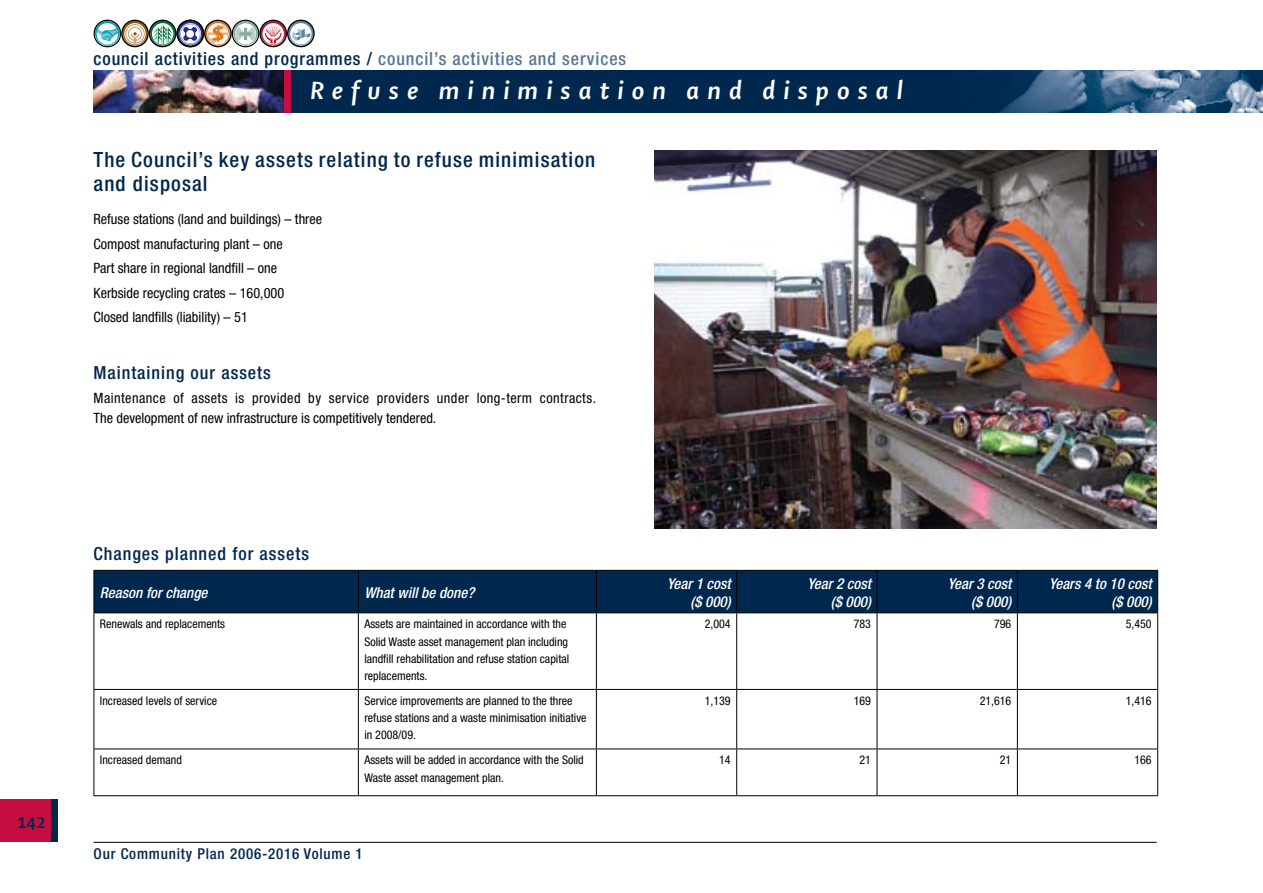
<style>
.page{position:relative;width:1263px;height:893px;background:#fff}
.page>*{position:absolute;margin:0;border:0;box-sizing:border-box;transform-origin:0 0}
.t1{font:27px "Shaker RBI";letter-spacing:.3em;color:#fff}
.t2{font:500 condensed 21px/24px "Helvetica Neue";letter-spacing:.055em;color:#00274e}
.t3{font:500 condensed 18px "Helvetica Neue";letter-spacing:.05em;color:#00274e}
.t4{font:18px "Shaker RB";color:#00274e}
.t5{font:italic 500 condensed 15px/18px "Helvetica Neue";color:#fff;text-align:right}
.t6{font:500 condensed 15px "Helvetica Neue";letter-spacing:.055em;color:#00274e}
.t7{font:condensed 14.25px/24.5px "Helvetica Neue";color:#000}
.t8{font:condensed 14.25px/20.2px "Helvetica Neue";letter-spacing:.03em;color:#000}
.t9{font:condensed 12px/17.2px "Helvetica Neue";color:#000}
.s1{color:#55779a}
</style>
<div class="page">
<div style="left:291px;top:70px;width:972px;height:43px;background:#00274e"></div>
<img style="left:997px;top:70px;width:265px;height:43px">
<img style="left:94px;top:70px;width:191px;height:43px">
<img style="left:94px;top:20px;width:221px;height:27px">
<div style="left:49px;top:799px;width:8px;height:43px;background:#00274e"></div>
<div style="left:0;top:799px;width:51px;height:43px;background:#c40d41"></div>
<hr style="left:94px;top:842px;width:1063px;height:1px;background:#000">
<div style="left:285px;top:70px;width:6px;height:43px;background:#c40d41"></div>
<div style="left:95px;top:571px;width:1062px;height:41px;background:#00274e"></div>
<hr style="left:94px;top:570px;width:264px;height:1px;background:#000">
<hr style="left:94px;top:571px;width:1px;height:41px;background:#000">
<hr style="left:358px;top:570px;width:238px;height:1px;background:#000">
<hr style="left:358px;top:571px;width:1px;height:41px;background:#000">
<hr style="left:596px;top:570px;width:141px;height:1px;background:#000">
<hr style="left:596px;top:571px;width:1px;height:41px;background:#000">
<hr style="left:737px;top:570px;width:140px;height:1px;background:#000">
<hr style="left:736px;top:571px;width:1px;height:41px;background:#000">
<hr style="left:877px;top:570px;width:140px;height:1px;background:#000">
<hr style="left:877px;top:571px;width:1px;height:41px;background:#000">
<hr style="left:1017px;top:570px;width:141px;height:1px;background:#000">
<hr style="left:1017px;top:571px;width:1px;height:41px;background:#000">
<hr style="left:1157px;top:571px;width:1px;height:41px;background:#000">
<hr style="left:94px;top:612px;width:264px;height:1px;background:#000">
<hr style="left:94px;top:613px;width:1px;height:76px;background:#000">
<hr style="left:358px;top:612px;width:238px;height:1px;background:#000">
<hr style="left:358px;top:613px;width:1px;height:76px;background:#000">
<hr style="left:596px;top:612px;width:141px;height:1px;background:#000">
<hr style="left:596px;top:613px;width:1px;height:76px;background:#000">
<hr style="left:737px;top:612px;width:140px;height:1px;background:#000">
<hr style="left:736px;top:613px;width:1px;height:76px;background:#000">
<hr style="left:877px;top:612px;width:140px;height:1px;background:#000">
<hr style="left:877px;top:613px;width:1px;height:76px;background:#000">
<hr style="left:1017px;top:612px;width:141px;height:1px;background:#000">
<hr style="left:1017px;top:613px;width:1px;height:76px;background:#000">
<hr style="left:1157px;top:613px;width:1px;height:76px;background:#000">
<hr style="left:94px;top:689px;width:264px;height:1px;background:#000">
<hr style="left:94px;top:690px;width:1px;height:59px;background:#000">
<hr style="left:358px;top:689px;width:238px;height:1px;background:#000">
<hr style="left:358px;top:690px;width:1px;height:59px;background:#000">
<hr style="left:596px;top:689px;width:141px;height:1px;background:#000">
<hr style="left:596px;top:690px;width:1px;height:59px;background:#000">
<hr style="left:737px;top:689px;width:140px;height:1px;background:#000">
<hr style="left:736px;top:690px;width:1px;height:59px;background:#000">
<hr style="left:877px;top:689px;width:140px;height:1px;background:#000">
<hr style="left:877px;top:690px;width:1px;height:59px;background:#000">
<hr style="left:1017px;top:689px;width:141px;height:1px;background:#000">
<hr style="left:1017px;top:690px;width:1px;height:59px;background:#000">
<hr style="left:1157px;top:690px;width:1px;height:59px;background:#000">
<hr style="left:94px;top:749px;width:264px;height:1px;background:#000">
<hr style="left:94px;top:749px;width:1px;height:46px;background:#000">
<hr style="left:358px;top:749px;width:238px;height:1px;background:#000">
<hr style="left:358px;top:749px;width:1px;height:46px;background:#000">
<hr style="left:596px;top:749px;width:141px;height:1px;background:#000">
<hr style="left:596px;top:749px;width:1px;height:46px;background:#000">
<hr style="left:737px;top:749px;width:140px;height:1px;background:#000">
<hr style="left:736px;top:749px;width:1px;height:46px;background:#000">
<hr style="left:877px;top:749px;width:140px;height:1px;background:#000">
<hr style="left:877px;top:749px;width:1px;height:46px;background:#000">
<hr style="left:1017px;top:749px;width:141px;height:1px;background:#000">
<hr style="left:1017px;top:749px;width:1px;height:46px;background:#000">
<hr style="left:1157px;top:749px;width:1px;height:46px;background:#000">
<hr style="left:94px;top:795px;width:264px;height:1px;background:#000">
<hr style="left:358px;top:795px;width:238px;height:1px;background:#000">
<hr style="left:596px;top:795px;width:141px;height:1px;background:#000">
<hr style="left:737px;top:795px;width:140px;height:1px;background:#000">
<hr style="left:877px;top:795px;width:140px;height:1px;background:#000">
<hr style="left:1017px;top:795px;width:141px;height:1px;background:#000">
<img style="left:655px;top:151px;width:502px;height:377px">
<h3 class="t4" style="left:17px;top:812px;width:30px">142</h3>
<h3 class="t3" style="left:94px;top:48px;width:534px">council activities and programmes / <span class="s1">council’s activities and services</span></h3>
<h1 class="t1" style="left:310px;top:76px;width:594px">Refuse minimisation and disposal</h1>
<h2 class="t2" style="left:94px;top:148px;width:503px">The Council’s key assets relating to refuse minimisation and disposal</h2>
<p class="t7" style="left:94px;top:207px;width:230px">Refuse stations (land and buildings) – three Compost manufacturing plant – one<br>Part share in regional landfill – one Kerbside recycling crates – 160,000<br>Closed landfills (liability) – 51</p>
<h3 class="t3" style="left:94px;top:362px;width:179px">Maintaining our assets</h3>
<p class="t8" style="left:94px;top:388px;width:504px">Maintenance of assets is provided by service providers under long-term contracts.<br>The development of new infrastructure is competitively tendered.</p>
<h3 class="t3" style="left:94px;top:543px;width:217px">Changes planned for assets</h3>
<p class="t5" style="left:100px;top:583px;width:109px">Reason for change</p>
<p class="t5" style="left:364px;top:583px;width:111px">What will be done?</p>
<p class="t5" style="left:667px;top:574px;width:65px">Year 1 cost ($ 000)</p>
<p class="t5" style="left:807px;top:574px;width:65px">Year 2 cost ($ 000)</p>
<p class="t5" style="left:948px;top:574px;width:65px">Year 3 cost ($ 000)</p>
<p class="t5" style="left:1049px;top:574px;width:104px">Years 4 to 10 cost ($ 000)</p>
<p class="t9" style="left:100px;top:615px;width:127px">Renewals and replacements</p>
<p class="t9" style="left:364px;top:615px;width:206px">Assets are maintained in accordance with the Solid Waste asset management plan including landfill rehabilitation and refuse station capital replacements.</p>
<p class="t9" style="left:705px;top:615px;width:27px">2,004</p>
<p class="t9" style="left:854px;top:615px;width:19px">783</p>
<p class="t9" style="left:994px;top:615px;width:19px">796</p>
<p class="t9" style="left:1126px;top:615px;width:27px">5,450</p>
<p class="t9" style="left:100px;top:692px;width:119px">Increased levels of service</p>
<p class="t9" style="left:364px;top:692px;width:224px">Service improvements are planned to the three refuse stations and a waste minimisation initiative in 2008/09.</p>
<p class="t9" style="left:705px;top:692px;width:27px">1,139</p>
<p class="t9" style="left:854px;top:692px;width:19px">169</p>
<p class="t9" style="left:980px;top:692px;width:33px">21,616</p>
<p class="t9" style="left:1126px;top:692px;width:27px">1,416</p>
<p class="t9" style="left:100px;top:751px;width:83px">Increased demand</p>
<p class="t9" style="left:364px;top:751px;width:221px">Assets will be added in accordance with the Solid<br>Waste asset management plan.</p>
<p class="t9" style="left:719px;top:751px;width:13px">14</p>
<p class="t9" style="left:859px;top:751px;width:13px">21</p>
<p class="t9" style="left:1000px;top:751px;width:13px">21</p>
<p class="t9" style="left:1134px;top:751px;width:19px">166</p>
<p class="t6" style="left:94px;top:844px;width:271px">Our Community Plan 2006-2016 Volume 1</p>
</div>
